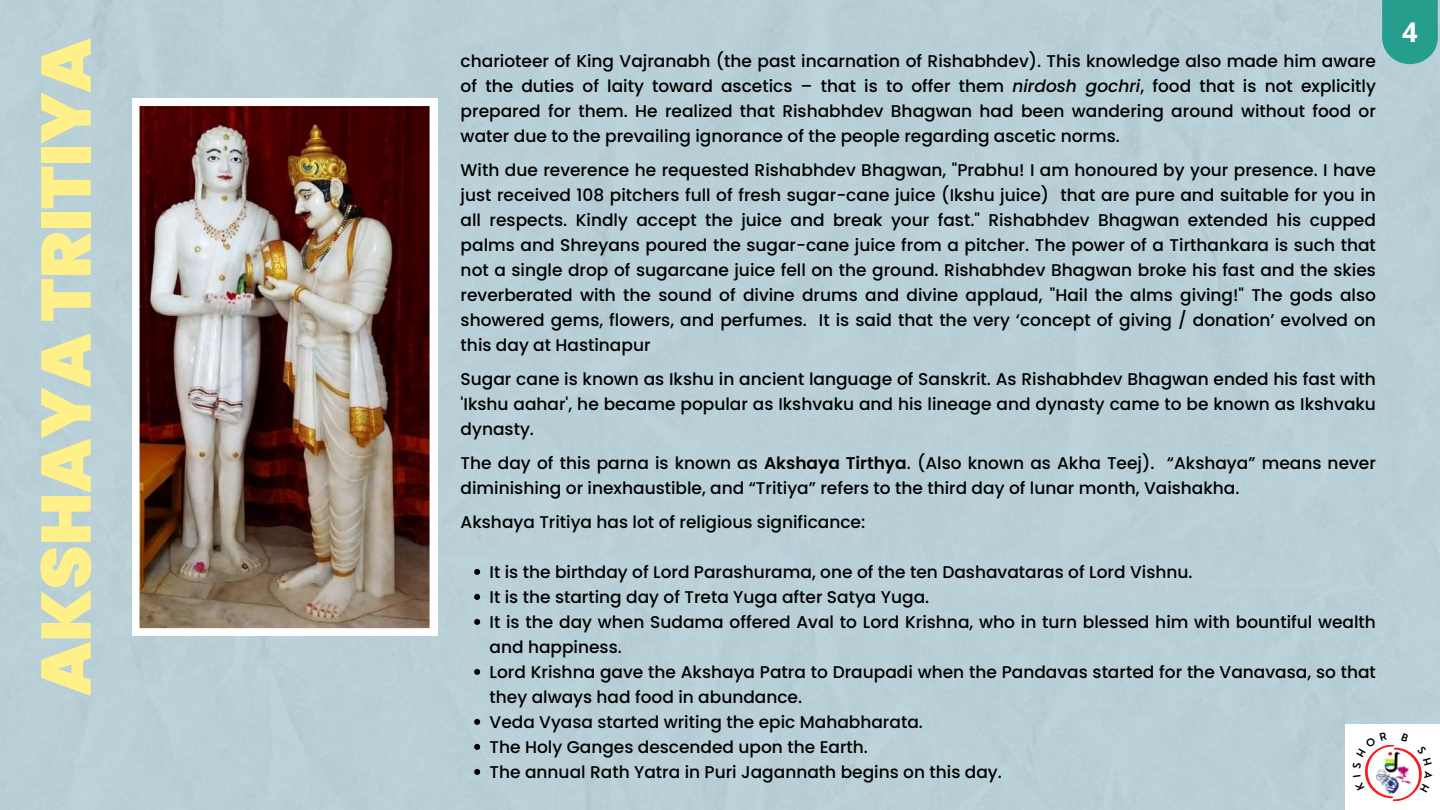
<style>
.page{position:relative;width:1440px;height:810px;background:#fff}
.page>*{position:absolute;margin:0;border:0;box-sizing:border-box;transform-origin:0 0}
.t1{font:900 69.9px "Poppins";color:#fff08a}
.t2{font:700 27.2px "Open Sans";color:#fff}
.t3{font:500 17px/25px "Poppins";color:#000;text-align:justify}
.s1{font-style:italic}
.s2{font-weight:600}
</style>
<div class="page">
<img style="left:139px;top:106px;width:291px;height:523px">
<svg style="left:474px;top:569px;width:6px;height:6px"></svg>
<svg style="left:474px;top:594px;width:6px;height:6px"></svg>
<svg style="left:474px;top:619px;width:6px;height:6px"></svg>
<svg style="left:474px;top:669px;width:6px;height:6px"></svg>
<svg style="left:474px;top:719px;width:6px;height:6px"></svg>
<svg style="left:474px;top:744px;width:6px;height:6px"></svg>
<svg style="left:474px;top:769px;width:6px;height:6px"></svg>
<svg style="left:1382px;top:0;width:56px;height:64px;background:#32a294"></svg>
<svg style="left:1365px;top:744px;width:57px;height:58px"></svg>
<h1 class="t1" style="left:17px;top:696px;width:659px;rotate:-90deg">AKSHAYA TRITIYA</h1>
<p class="t3" style="left:461px;top:48px;width:917px">charioteer of King Vajranabh (the past incarnation of Rishabhdev). This knowledge also made him aware of the duties of laity toward ascetics – that is to offer them <span class="s1">nirdosh gochri</span>, food that is not explicitly prepared for them. He realized that Rishabhdev Bhagwan had been wandering around without food or water due to the prevailing ignorance of the people regarding ascetic norms.</p>
<p class="t3" style="left:461px;top:157px;width:917px">With due reverence he requested Rishabhdev Bhagwan, "Prabhu! I am honoured by your presence. I have just received 108 pitchers full of fresh sugar-cane juice (Ikshu juice) that are pure and suitable for you in all respects. Kindly accept the juice and break your fast." Rishabhdev Bhagwan extended his cupped palms and Shreyans poured the sugar-cane juice from a pitcher. The power of a Tirthankara is such that not a single drop of sugarcane juice fell on the ground. Rishabhdev Bhagwan broke his fast and the skies reverberated with the sound of divine drums and divine applaud, "Hail the alms giving!" The gods also showered gems, flowers, and perfumes. It is said that the very ‘concept of giving / donation’ evolved on this day at Hastinapur</p>
<p class="t3" style="left:461px;top:366px;width:917px">Sugar cane is known as Ikshu in ancient language of Sanskrit. As Rishabhdev Bhagwan ended his fast with 'Ikshu aahar', he became popular as Ikshvaku and his lineage and dynasty came to be known as Ikshvaku dynasty.</p>
<p class="t3" style="left:461px;top:450px;width:917px">The day of this parna is known as <span class="s2">Akshaya Tirthya</span>. (Also known as Akha Teej). “Akshaya” means never diminishing or inexhaustible, and “Tritiya” refers to the third day of lunar month, Vaishakha.</p>
<p class="t3" style="left:461px;top:509px;width:406px">Akshaya Tritiya has lot of religious significance:</p>
<p class="t3" style="left:490px;top:559px;width:888px;text-align:left">It is the birthday of Lord Parashurama, one of the ten Dashavataras of Lord Vishnu.<br>It is the starting day of Treta Yuga after Satya Yuga.<br>It is the day when Sudama offered Aval to Lord Krishna, who in turn blessed him with bountiful wealth and happiness.<br>Lord Krishna gave the Akshaya Patra to Draupadi when the Pandavas started for the Vanavasa, so that they always had food in abundance.<br>Veda Vyasa started writing the epic Mahabharata.<br>The Holy Ganges descended upon the Earth.<br>The annual Rath Yatra in Puri Jagannath begins on this day.</p>
<h2 class="t2" style="left:1402px;top:13px;width:17px">4</h2>
</div>
